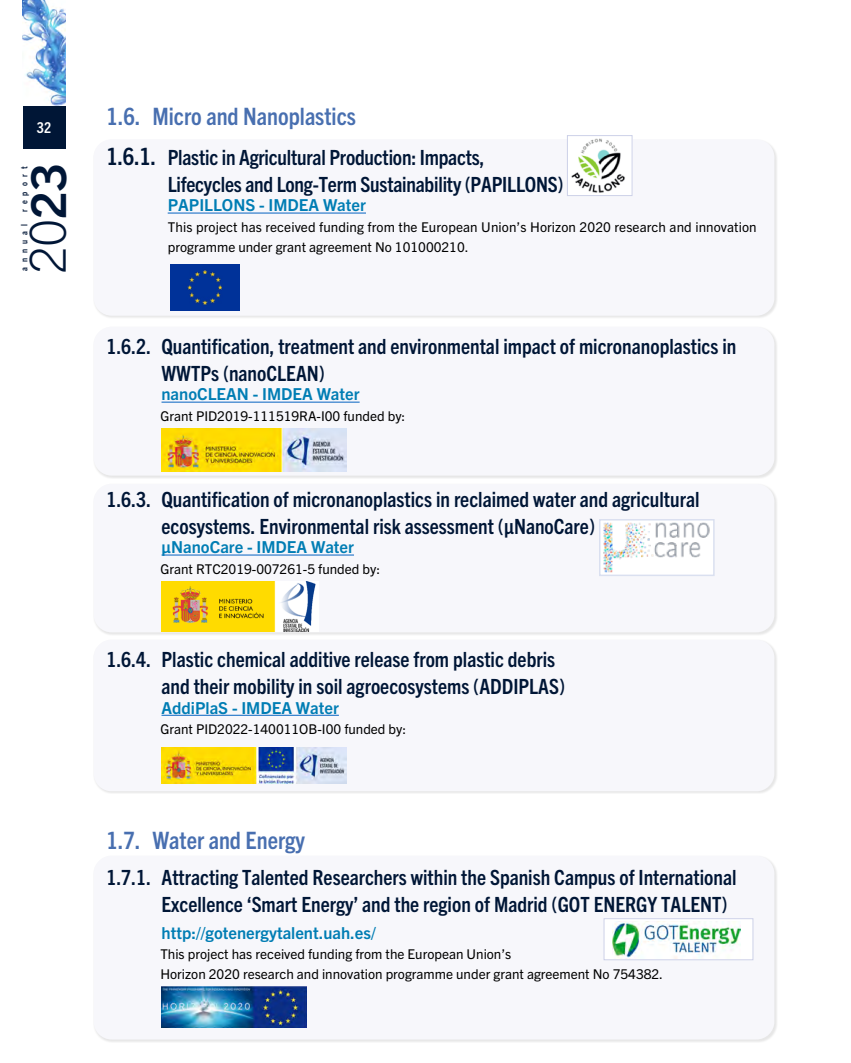
<style>
.page{position:relative;width:851px;height:1063px;background:#fff}
.page>*{position:absolute;margin:0;border:0;box-sizing:border-box;transform-origin:0 0}
.t1{font:300 49.65px "Trade Gothic Next LT Pro";color:#001636}
.t2{font:700 condensed 24px "Trade Gothic Next LT Pro";color:#486fb0}
.t3{font:700 condensed 21px/27px "Trade Gothic Next LT Pro";color:#001636}
.t4{font:700 16.5px "Trade Gothic Next LT Pro";color:#007db4}
.t5{font:700 condensed 15px "Trade Gothic Next LT Pro";color:#fff}
.t6{font:13.5px/20.2px "Trade Gothic Next LT Pro";color:#000}
.t7{font:700 condensed 9px "Trade Gothic Next LT Pro";letter-spacing:.57em;color:#001636}
.s1{font-weight:700;font-size:48.15px}
.s2{font-size:24px}
</style>
<div class="page">
<img style="left:23px;top:0;width:42px;height:106px">
<div style="left:23px;top:106px;width:42px;height:43px;background:#001636"></div>
<div style="left:93px;top:139px;width:684px;height:180px;background:#000;opacity:.1"></div>
<div style="left:94px;top:139px;width:680px;height:177px;background:#f7f7fb;border-radius:18px"></div>
<div style="left:93px;top:327px;width:684px;height:152px;background:#000;opacity:.1"></div>
<div style="left:94px;top:327px;width:680px;height:149px;background:#f7f7fb;border-radius:18px"></div>
<div style="left:93px;top:484px;width:684px;height:152px;background:#000;opacity:.1"></div>
<div style="left:94px;top:484px;width:680px;height:148px;background:#f7f7fb;border-radius:18px"></div>
<div style="left:93px;top:639px;width:684px;height:155px;background:#000;opacity:.1"></div>
<div style="left:94px;top:640px;width:680px;height:151px;background:#f7f7fb;border-radius:18px"></div>
<div style="left:93px;top:855px;width:684px;height:188px;background:#000;opacity:.1"></div>
<div style="left:94px;top:856px;width:680px;height:183px;background:#f7f7fb;border-radius:18px"></div>
<hr style="left:168px;top:213px;width:198px;height:1px;background:#0563c1">
<hr style="left:161px;top:402px;width:198px;height:1px;background:#0563c1">
<hr style="left:161px;top:555px;width:193px;height:1px;background:#0563c1">
<hr style="left:161px;top:715px;width:178px;height:1px;background:#0563c1">
<img style="left:571px;top:138px;width:54px;height:55px">
<div style="left:567px;top:135px;width:65px;height:61px;border:1px solid #cdd1e8"></div>
<img style="left:170px;top:264px;width:69px;height:46px">
<img style="left:162px;top:428px;width:184px;height:43px">
<img style="left:603px;top:522px;width:107px;height:51px">
<div style="left:599px;top:519px;width:115px;height:57px;border:2px solid #dae0f0"></div>
<img style="left:162px;top:581px;width:154px;height:50px">
<img style="left:162px;top:747px;width:184px;height:36px">
<div style="left:604px;top:919px;width:148px;height:41px;background:#fff"></div>
<img style="left:612px;top:921px;width:128px;height:37px">
<div style="left:603px;top:918px;width:150px;height:42px;border:1px solid #cdd1e8"></div>
<img style="left:162px;top:987px;width:144px;height:41px">
<p class="t5" style="left:37px;top:118px;width:16px">32</p>
<p class="t7" style="left:18px;top:212px;width:47px;rotate:-90deg">report</p>
<h1 class="t1" style="left:13px;top:274px;width:112px;rotate:-90deg">20<span class="s1">23</span></h1>
<p class="t7" style="left:18px;top:271px;width:49px;rotate:-90deg">annual</p>
<p class="t2" style="left:106px;top:100px;width:251px">1.6. Micro and Nanoplastics</p>
<p class="t3" style="left:168px;top:142px;width:397px;text-indent:-61px"><span class="s2">1.6.1.</span> Plastic in Agricultural Production: Impacts,<br>Lifecycles and Long-Term Sustainability (PAPILLONS)</p>
<p class="t4" style="left:168px;top:194px;width:200px">PAPILLONS - IMDEA Water</p>
<p class="t6" style="left:168px;top:216px;width:590px">This project has received funding from the European Union’s Horizon 2020 research and innovation programme under grant agreement No 101000210.</p>
<p class="t3" style="left:161px;top:331px;width:576px;text-indent:-55px">1.6.2. Quantification, treatment and environmental impact of micronanoplastics in<br>WWTPs (nanoCLEAN)</p>
<p class="t4" style="left:161px;top:383px;width:199px">nanoCLEAN - IMDEA Water</p>
<p class="t6" style="left:160px;top:405px;width:246px">Grant PID2019-111519RA-I00 funded by:</p>
<p class="t3" style="left:161px;top:484px;width:539px;text-indent:-55px">1.6.3. Quantification of micronanoplastics in reclaimed water and agricultural ecosystems. Environmental risk assessment (µNanoCare)</p>
<p class="t4" style="left:161px;top:536px;width:194px">µNanoCare - IMDEA Water</p>
<p class="t6" style="left:160px;top:558px;width:221px">Grant RTC2019-007261-5 funded by:</p>
<p class="t3" style="left:161px;top:644px;width:405px;text-indent:-55px">1.6.4. Plastic chemical additive release from plastic debris and their mobility in soil agroecosystems (ADDIPLAS)</p>
<p class="t4" style="left:161px;top:696px;width:179px">AddiPlaS - IMDEA Water</p>
<p class="t6" style="left:160px;top:718px;width:247px">Grant PID2022-140011OB-I00 funded by:</p>
<p class="t2" style="left:106px;top:824px;width:200px">1.7. Water and Energy</p>
<p class="t3" style="left:161px;top:862px;width:576px;text-indent:-55px">1.7.1. Attracting Talented Researchers within the Spanish Campus of International<br>Excellence ‘Smart Energy’ and the region of Madrid (GOT ENERGY TALENT)</p>
<p class="t4" style="left:161px;top:921px;width:216px">http://gotenergytalent.uah.es/</p>
<p class="t6" style="left:160px;top:943px;width:504px">This project has received funding from the European Union’s<br>Horizon 2020 research and innovation programme under grant agreement No 754382.</p>
</div>
